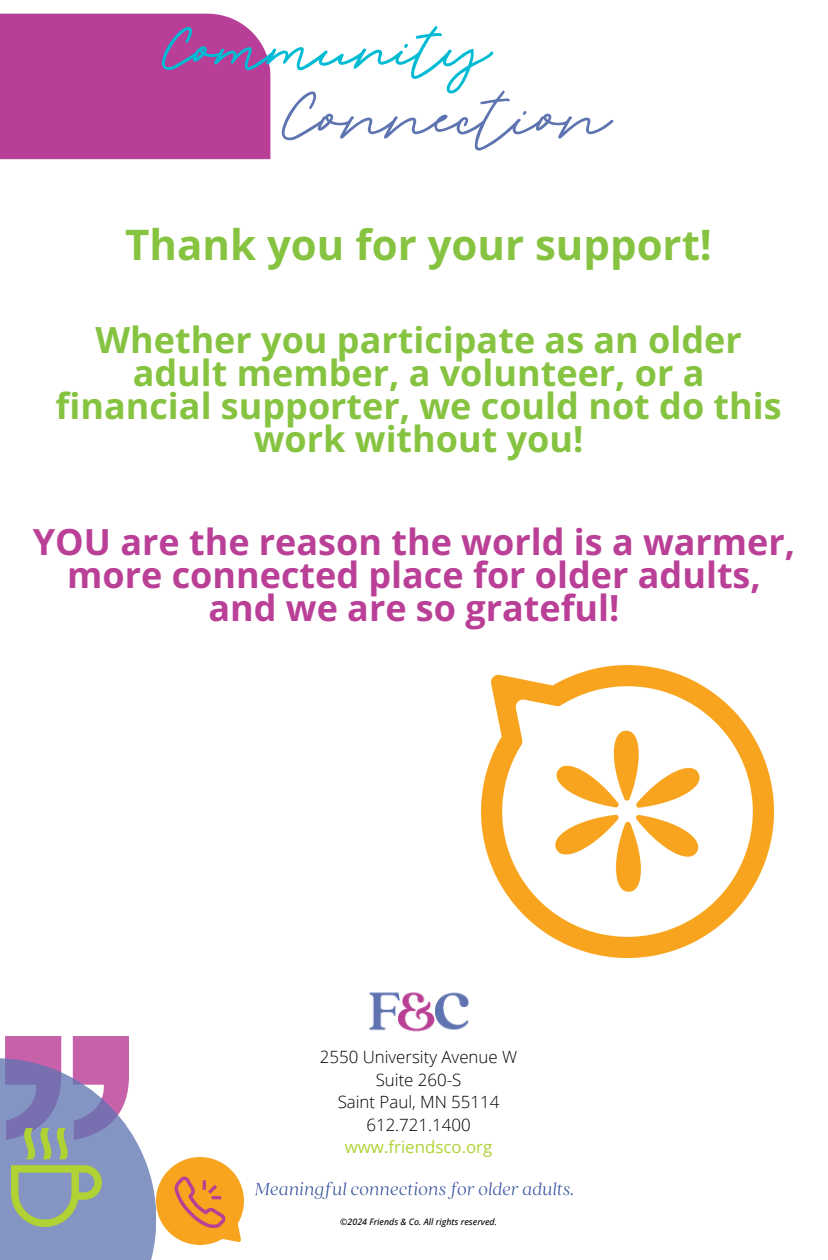
<style>
.page{position:relative;width:828px;height:1260px;background:#fff}
.page>*{position:absolute;margin:0;border:0;box-sizing:border-box;transform-origin:0 0}
.t1{font:700 42px "Open Sans";color:#85c340}
.t2{font:700 36px/33px "Open Sans";color:#85c340;text-align:center}
.t3{font:700 36px/33px "Open Sans";color:#ba3f97;text-align:center}
.t4{font:300 16.8px/22.6px "Open Sans";color:#000;text-align:center}
.t5{font:italic 500 8.8px "Open Sans";color:#000}
.s1{font-weight:400;color:#b0d235}
</style>
<div class="page">
<img style="left:6px;top:1036px;width:123px;height:22px">
<img style="left:156px;top:1157px;width:87px;height:87px">
<svg style="left:0;top:1058px;width:156px;height:202px;background:#9b99c5"></svg>
<img style="left:12px;top:1129px;width:90px;height:97px">
<img style="left:369px;top:992px;width:100px;height:40px">
<svg style="left:255px;top:1182px;width:318px;height:17px"></svg>
<div style="left:0;top:13px;width:271px;height:147px;background:#b93e97"></div>
<img style="left:481px;top:665px;width:293px;height:293px">
<svg style="left:162px;top:26px;width:451px;height:125px"></svg>
<p class="t1" style="left:125px;top:215px;width:588px">Thank you for your support!</p>
<p class="t2" style="left:56px;top:322px;width:728px">Whether you participate as an older adult member, a volunteer, or a financial supporter, we could not do this work without you!</p>
<h3 class="t3" style="left:33px;top:525px;width:764px">YOU are the reason the world is a warmer, more connected place for older adults, and we are so grateful!</h3>
<p class="t4" style="left:320px;top:1046px;width:199px">2550 University Avenue W<br>Suite 260-S<br>Saint Paul, MN 55114<br>612.721.1400 <span class="s1">www.friendsco.org</span></p>
<h2 class="t5" style="left:340px;top:1215px;width:158px">©2024 Friends &amp; Co. All rights reserved.</h2>
</div>
